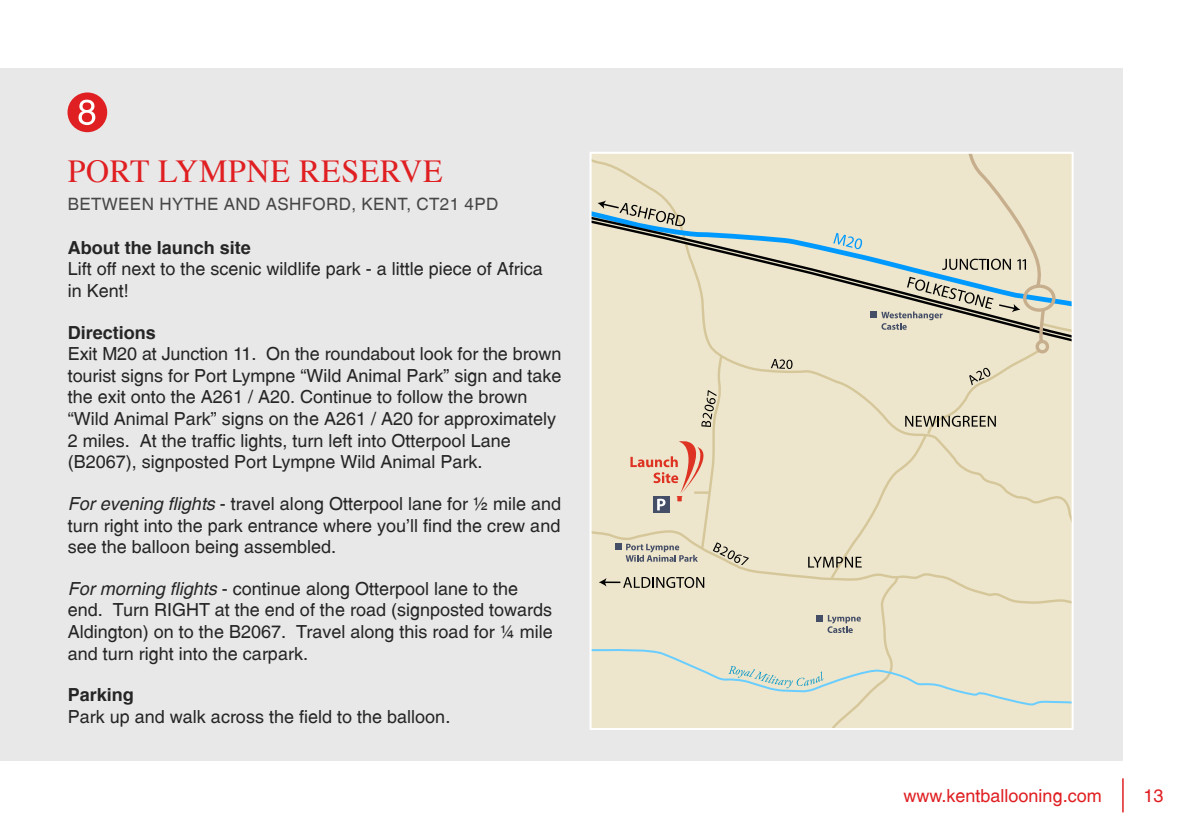
<style>
.page{position:relative;width:1191px;height:840px;background:#fff}
.page>*{position:absolute;margin:0;border:0;box-sizing:border-box;transform-origin:0 0}
.t1{font:32px "Times";letter-spacing:.02em;color:#e01f22}
.t2{font:18px/21.6px "Switzerland Plain";color:#252525}
.t3{font:700 18px "Switzerland";color:#252525}
.t4{font:18px "Switzerland Plain";color:#e01f22}
.t5{font:17px "Switzerland Plain";letter-spacing:.02em;color:#464646}
.s1{font-family:"Switzerland";font-style:italic}
</style>
<div class="page">
<hr style="left:1122px;top:777px;width:1px;height:34px;background:#e01f22">
<div style="left:0;top:68px;width:1123px;height:692px;background:#e8e8e8"></div>
<div style="left:67px;top:92px;width:40px;height:40px;background:#e01f22;border-radius:50%"></div>
<svg style="left:79px;top:100px;width:16px;height:25px"></svg>
<div style="left:592px;top:155px;width:478px;height:335px;background:#ede6cc"></div>
<svg style="left:592px;top:207px;width:289px;height:6px"></svg>
<div style="left:700px;top:353px;width:228px;height:137px;background:#ede6cc"></div>
<svg style="left:701px;top:390px;width:15px;height:37px"></svg>
<div style="left:592px;top:490px;width:478px;height:85px;background:#ede6cc"></div>
<svg style="left:713px;top:542px;width:36px;height:23px"></svg>
<div style="left:592px;top:213px;width:289px;height:135px;background:#ede6cc"></div>
<svg style="left:592px;top:217px;width:289px;height:126px;background:#dcdac5"></svg>
<svg style="left:808px;top:556px;width:53px;height:11px"></svg>
<svg style="left:833px;top:233px;width:29px;height:16px"></svg>
<div style="left:870px;top:311px;width:7px;height:7px;background:#454e67"></div>
<svg style="left:625px;top:543px;width:73px;height:18px"></svg>
<div style="left:615px;top:543px;width:6px;height:7px;background:#454e67"></div>
<svg style="left:881px;top:155px;width:189px;height:281px;background:#dedac3"></svg>
<svg style="left:597px;top:200px;width:88px;height:26px;background:#acb5ab"></svg>
<div style="left:592px;top:575px;width:478px;height:151px;background:#ede6cc"></div>
<svg style="left:652px;top:510px;width:17px;height:2px"></svg>
<svg style="left:630px;top:433px;width:88px;height:77px;background:#e6cdb5"></svg>
<div style="left:589px;top:152px;width:484px;height:577px;border:2px solid #fff"></div>
<h1 class="t1" style="left:68px;top:142px;width:376px">PORT LYMPNE RESERVE</h1>
<p class="t5" style="left:68px;top:194px;width:432px">BETWEEN HYTHE AND ASHFORD, KENT, CT21 4PD</p>
<p class="t3" style="left:68px;top:236px;width:184px">About the launch site</p>
<p class="t2" style="left:68px;top:258px;width:476px">Lift off next to the scenic wildlife park - a little piece of Africa in Kent!</p>
<p class="t3" style="left:68px;top:321px;width:90px">Directions</p>
<p class="t2" style="left:68px;top:342px;width:495px">Exit M20 at Junction 11. On the roundabout look for the brown tourist signs for Port Lympne “Wild Animal Park” sign and take the exit onto the A261 / A20. Continue to follow the brown “Wild Animal Park” signs on the A261 / A20 for approximately 2 miles. At the traffic lights, turn left into Otterpool Lane (B2067), signposted Port Lympne Wild Animal Park.</p>
<p class="t2" style="left:68px;top:492px;width:495px;text-align:justify"><span class="s1">For evening flights</span> - travel along Otterpool lane for ½ mile and turn right into the park entrance where you’ll find the crew and see the balloon being assembled.</p>
<p class="t2" style="left:68px;top:577px;width:486px"><span class="s1">For morning flights</span> - continue along Otterpool lane to the end. Turn RIGHT at the end of the road (signposted towards Aldington) on to the B2067. Travel along this road for ¼ mile and turn right into the carpark.</p>
<p class="t3" style="left:68px;top:683px;width:68px">Parking</p>
<p class="t2" style="left:68px;top:705px;width:384px">Park up and walk across the field to the balloon.</p>
<p class="t4" style="left:903px;top:784px;width:200px">www.kentballooning.com</p>
<p class="t4" style="left:1143px;top:784px;width:22px">13</p>
</div>
